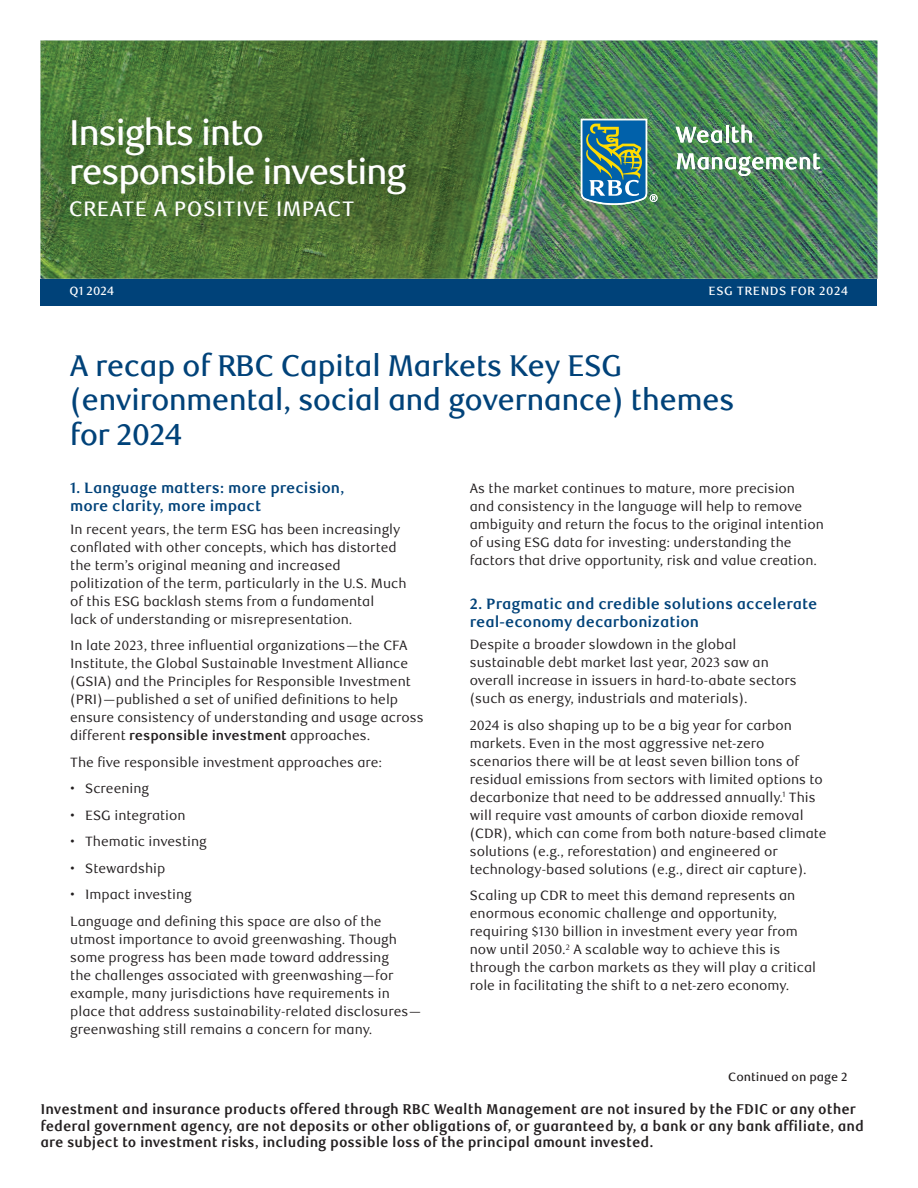
<style>
.page{position:relative;width:918px;height:1188px;background:#fff}
.page>*{position:absolute;margin:0;border:0;box-sizing:border-box;transform-origin:0 0}
.t1{font:500 36px/39px "RBC Display";letter-spacing:-.025em;color:#fff}
.t2{font:500 30px/34.5px "RBC Display";color:#004279}
.t3{font:500 21px "RBC Display";letter-spacing:.05em;color:#fff}
.t4{font:700 15px/18px "RBC Text";color:#004279}
.t5{font:700 14.25px/16.5px "RBC Text Cond";color:#231f20}
.t6{font:13.5px/18px "RBC Text";color:#231f20}
.t7{font:500 12px "RBC Text";letter-spacing:.04em;color:#fff}
.t8{font:500 12px "RBC Text";color:#231f20}
.s1{font-weight:700}
</style>
<div class="page">
<img style="left:40px;top:40px;width:838px;height:239px">
<div style="left:40px;top:279px;width:838px;height:27px;background:#004279"></div>
<img style="left:54px;top:101px;width:378px;height:142px">
<img style="left:581px;top:119px;width:77px;height:86px">
<svg style="left:676px;top:125px;width:76px;height:18px"></svg>
<img style="left:677px;top:153px;width:143px;height:23px">
<h1 class="t1" style="left:69px;top:114px;width:339px">Insights into responsible investing</h1>
<h3 class="t3" style="left:69px;top:197px;width:287px">CREATE A POSITIVE IMPACT</h3>
<p class="t7" style="left:70px;top:284px;width:46px">Q1 2024</p>
<p class="t7" style="left:708px;top:284px;width:141px">ESG TRENDS FOR 2024</p>
<h2 class="t2" style="left:70px;top:349px;width:666px">A recap of RBC Capital Markets Key ESG (environmental, social and governance) themes for 2024</h2>
<p class="t4" style="left:70px;top:480px;width:276px">1. Language matters: more precision, more clarity, more impact</p>
<p class="t6" style="left:70px;top:520px;width:338px">In recent years, the term ESG has been increasingly conflated with other concepts, which has distorted the term’s original meaning and increased politization of the term, particularly in the U.S. Much of this ESG backlash stems from a fundamental<br>lack of understanding or misrepresentation.</p>
<p class="t6" style="left:70px;top:637px;width:355px">In late 2023, three influential organizations—the CFA Institute, the Global Sustainable Investment Alliance (GSIA) and the Principles for Responsible Investment (PRI)—published a set of unified definitions to help ensure consistency of understanding and usage across different <span class="s1">responsible investment</span> approaches.</p>
<p class="t6" style="left:70px;top:753px;width:314px">The five responsible investment approaches are:</p>
<p class="t6" style="left:70px;top:780px;width:80px">• Screening</p>
<p class="t6" style="left:70px;top:806px;width:117px">• ESG integration</p>
<p class="t6" style="left:70px;top:833px;width:138px">• Thematic investing</p>
<p class="t6" style="left:70px;top:859px;width:97px">• Stewardship</p>
<p class="t6" style="left:70px;top:881px;width:313px;line-height:26.5px">• Impact investing<br>Language and defining this space are also of the</p>
<p class="t6" style="left:70px;top:930px;width:353px">utmost importance to avoid greenwashing. Though some progress has been made toward addressing<br>the challenges associated with greenwashing—for example, many jurisdictions have requirements in place that address sustainability-related disclosures— greenwashing still remains a concern for many.</p>
<p class="t6" style="left:470px;top:480px;width:356px">As the market continues to mature, more precision<br>and consistency in the language will help to remove ambiguity and return the focus to the original intention of using ESG data for investing: understanding the factors that drive opportunity, risk and value creation.</p>
<p class="t4" style="left:470px;top:595px;width:349px">2. Pragmatic and credible solutions accelerate real-economy decarbonization</p>
<p class="t6" style="left:470px;top:636px;width:328px">Despite a broader slowdown in the global sustainable debt market last year, 2023 saw an overall increase in issuers in hard-to-abate sectors (such as energy, industrials and materials).</p>
<p class="t6" style="left:470px;top:716px;width:358px">2024 is also shaping up to be a big year for carbon markets. Even in the most aggressive net-zero scenarios there will be at least seven billion tons of residual emissions from sectors with limited options to decarbonize that need to be addressed annually.<sup>1</sup> This will require vast amounts of carbon dioxide removal (CDR), which can come from both nature-based climate solutions (e.g., reforestation) and engineered or technology-based solutions (e.g., direct air capture).</p>
<p class="t6" style="left:470px;top:887px;width:348px">Scaling up CDR to meet this demand represents an enormous economic challenge and opportunity, requiring $130 billion in investment every year from now until 2050.<sup>2</sup> A scalable way to achieve this is through the carbon markets as they will play a critical role in facilitating the shift to a net-zero economy.</p>
<p class="t8" style="left:728px;top:1069px;width:121px">Continued on page 2</p>
<p class="t5" style="left:40px;top:1102px;width:825px">Investment and insurance products offered through RBC Wealth Management are not insured by the FDIC or any other federal government agency, are not deposits or other obligations of, or guaranteed by, a bank or any bank affiliate, and are subject to investment risks, including possible loss of the principal amount invested.</p>
</div>
